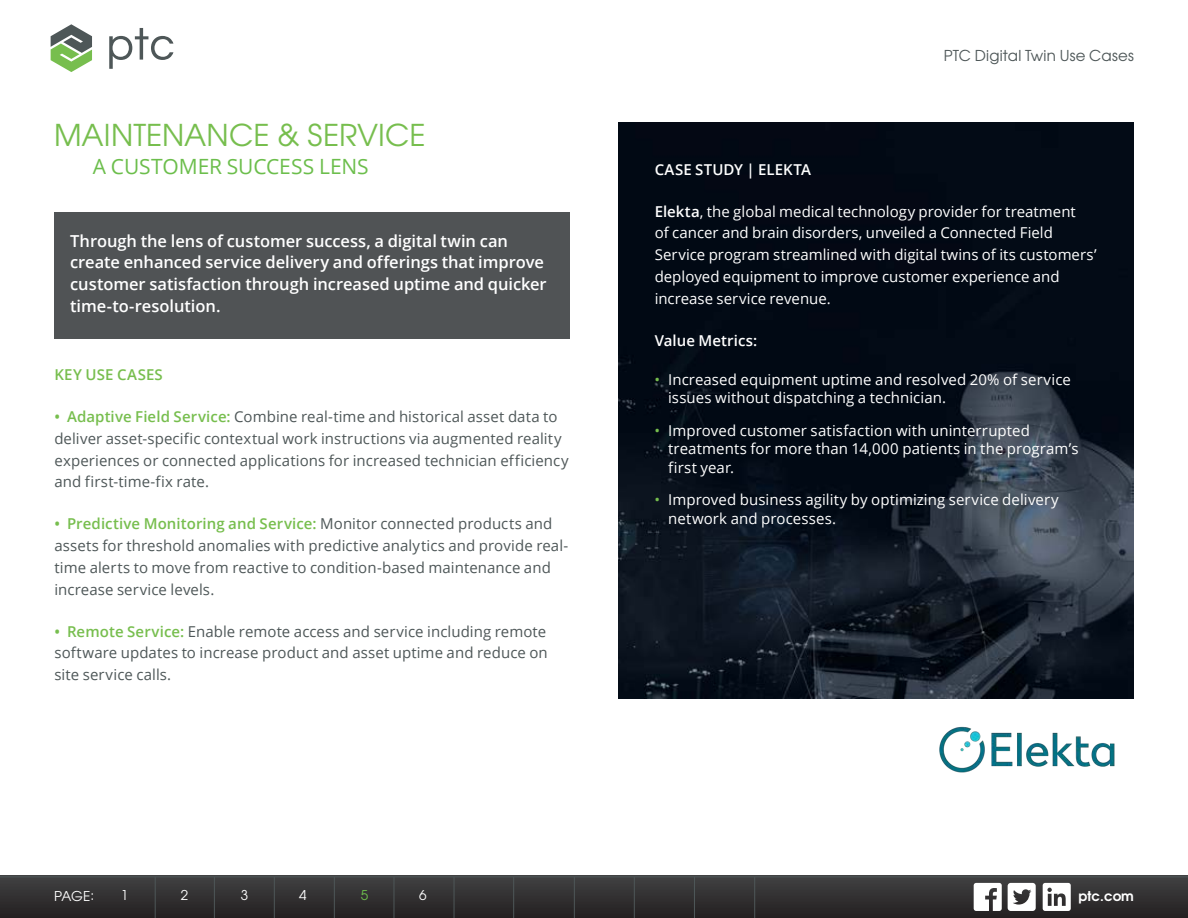
<style>
.page{position:relative;width:1188px;height:918px;background:#fff}
.page>*{position:absolute;margin:0;border:0;box-sizing:border-box;transform-origin:0 0}
._4__eBK_Subhead{font:30px "Te X Gyre Adventor";letter-spacing:.005em;color:#77be4e}
._3__eBK_Text_Body{font:21px "Open Sans";letter-spacing:-.005em;color:#6cbe4c}
._3__eBK_Text_Body-2{font:600 16.5px/21.8px "Open Sans";letter-spacing:-.005em;color:#fff}
._3__eBK_Text_Body-3{font:15px/21.8px "Open Sans";letter-spacing:.005em;color:#4e5758}
._3__eBK_Text_Body-4{font:15px/21.8px "Open Sans";letter-spacing:.005em;color:#fff}
._3__eBK_Text_Body-5{font:600 15px "Open Sans";letter-spacing:.005em;color:#fff}
.t1{font:15px "Te X Gyre Adventor";letter-spacing:.015em;color:#4e5758}
._3__eBK_Text_Body-6{font:600 15px "Open Sans";letter-spacing:.02em;color:#77be4e}
.t2{font:13.5px "Te X Gyre Adventor";color:#fff}
.t3{font:700 13.5px "Te X Gyre Adventor";color:#fff}
.t4{font:13.5px "Te X Gyre Adventor";color:#6cbe4c}
.s1{font-weight:600;color:#77be4e}
.s2{font-weight:600}
.s3{color:#77be4e}
</style>
<div class="page">
<div style="left:0;top:876px;width:1188px;height:42px;background:linear-gradient(to bottom,#414243,#242021)"></div>
<hr style="left:155px;top:877px;width:1px;height:41px;background:#4e5758">
<hr style="left:214px;top:877px;width:1px;height:41px;background:#4e5758">
<hr style="left:274px;top:877px;width:1px;height:41px;background:#4e5758">
<hr style="left:334px;top:877px;width:1px;height:41px;background:#4e5758">
<hr style="left:394px;top:877px;width:1px;height:41px;background:#4e5758">
<hr style="left:454px;top:877px;width:1px;height:41px;background:#4e5758">
<hr style="left:513px;top:877px;width:1px;height:41px;background:#4e5758">
<hr style="left:574px;top:877px;width:1px;height:41px;background:#4e5758">
<hr style="left:634px;top:877px;width:1px;height:41px;background:#4e5758">
<hr style="left:0;top:877px;width:1188px;height:1px;background:#4e5758">
<hr style="left:694px;top:877px;width:1px;height:41px;background:#4e5758">
<svg style="left:51px;top:24px;width:41px;height:48px"></svg>
<svg style="left:109px;top:28px;width:64px;height:41px"></svg>
<hr style="left:754px;top:877px;width:1px;height:41px;background:#4e5758">
<svg style="left:974px;top:883px;width:28px;height:28px"></svg>
<svg style="left:1008px;top:883px;width:28px;height:28px"></svg>
<svg style="left:1043px;top:883px;width:28px;height:28px"></svg>
<img style="left:618px;top:123px;width:516px;height:576px">
<img style="left:939px;top:726px;width:176px;height:47px">
<div style="left:54px;top:213px;width:516px;height:126px;background:#505355"></div>
<p class="_4__eBK_Subhead" style="left:54px;top:112px;width:373px">MAINTENANCE &amp; SERVICE</p>
<p class="_3__eBK_Text_Body" style="left:93px;top:152px;width:277px">A CUSTOMER SUCCESS LENS</p>
<p class="_3__eBK_Text_Body-2" style="left:70px;top:229px;width:478px">Through the lens of customer success, a digital twin can create enhanced service delivery and offerings that improve customer satisfaction through increased uptime and quicker time-to-resolution.</p>
<p class="_3__eBK_Text_Body-6" style="left:54px;top:364px;width:110px">KEY USE CASES</p>
<p class="_3__eBK_Text_Body-3" style="left:54px;top:405px;width:516px"><span class="s1">• Adaptive Field Service:</span> Combine real-time and historical asset data to deliver asset-specific contextual work instructions via augmented reality experiences or connected applications for increased technician efficiency and first-time-fix rate.</p>
<p class="_3__eBK_Text_Body-3" style="left:54px;top:513px;width:515px"><span class="s1">• Predictive Monitoring and Service:</span> Monitor connected products and assets for threshold anomalies with predictive analytics and provide real&shy;time alerts to move from reactive to condition-based maintenance and increase service levels.</p>
<p class="_3__eBK_Text_Body-3" style="left:54px;top:620px;width:495px;text-align:justify"><span class="s1">• Remote Service:</span> Enable remote access and service including remote software updates to increase product and asset uptime and reduce on site service calls.</p>
<p class="t1" style="left:944px;top:44px;width:192px">PTC Digital Twin Use Cases</p>
<p class="_3__eBK_Text_Body-5" style="left:655px;top:159px;width:158px">CASE STUDY | ELEKTA</p>
<p class="_3__eBK_Text_Body-4" style="left:655px;top:200px;width:443px"><span class="s2">Elekta</span>, the global medical technology provider for treatment<br>of cancer and brain disorders, unveiled a Connected Field Service program streamlined with digital twins of its customers’ deployed equipment to improve customer experience and increase service revenue.</p>
<p class="_3__eBK_Text_Body-5" style="left:655px;top:330px;width:104px">Value Metrics:</p>
<p class="_3__eBK_Text_Body-4" style="left:668px;top:369px;width:404px;line-height:18.8px;text-indent:-14px"><span class="s3">•</span> Increased equipment uptime and resolved 20% of service issues without dispatching a technician.</p>
<p class="_3__eBK_Text_Body-4" style="left:668px;top:420px;width:412px;line-height:18.8px;text-indent:-14px"><span class="s3">•</span> Improved customer satisfaction with uninterrupted treatments for more than 14,000 patients in the program’s first year.</p>
<p class="_3__eBK_Text_Body-4" style="left:668px;top:490px;width:392px;line-height:18.8px;text-indent:-14px"><span class="s3">•</span> Improved business agility by optimizing service delivery network and processes.</p>
<p class="t2" style="left:54px;top:886px;width:42px">PAGE:</p>
<p class="t2" style="left:121px;top:884px;width:9px">1</p>
<p class="t2" style="left:181px;top:884px;width:9px">2</p>
<p class="t2" style="left:241px;top:884px;width:9px">3</p>
<p class="t2" style="left:299px;top:884px;width:9px">4</p>
<p class="t4" style="left:361px;top:884px;width:9px">5</p>
<p class="t2" style="left:419px;top:884px;width:9px">6</p>
<p class="t3" style="left:1079px;top:885px;width:57px">ptc.com</p>
</div>
